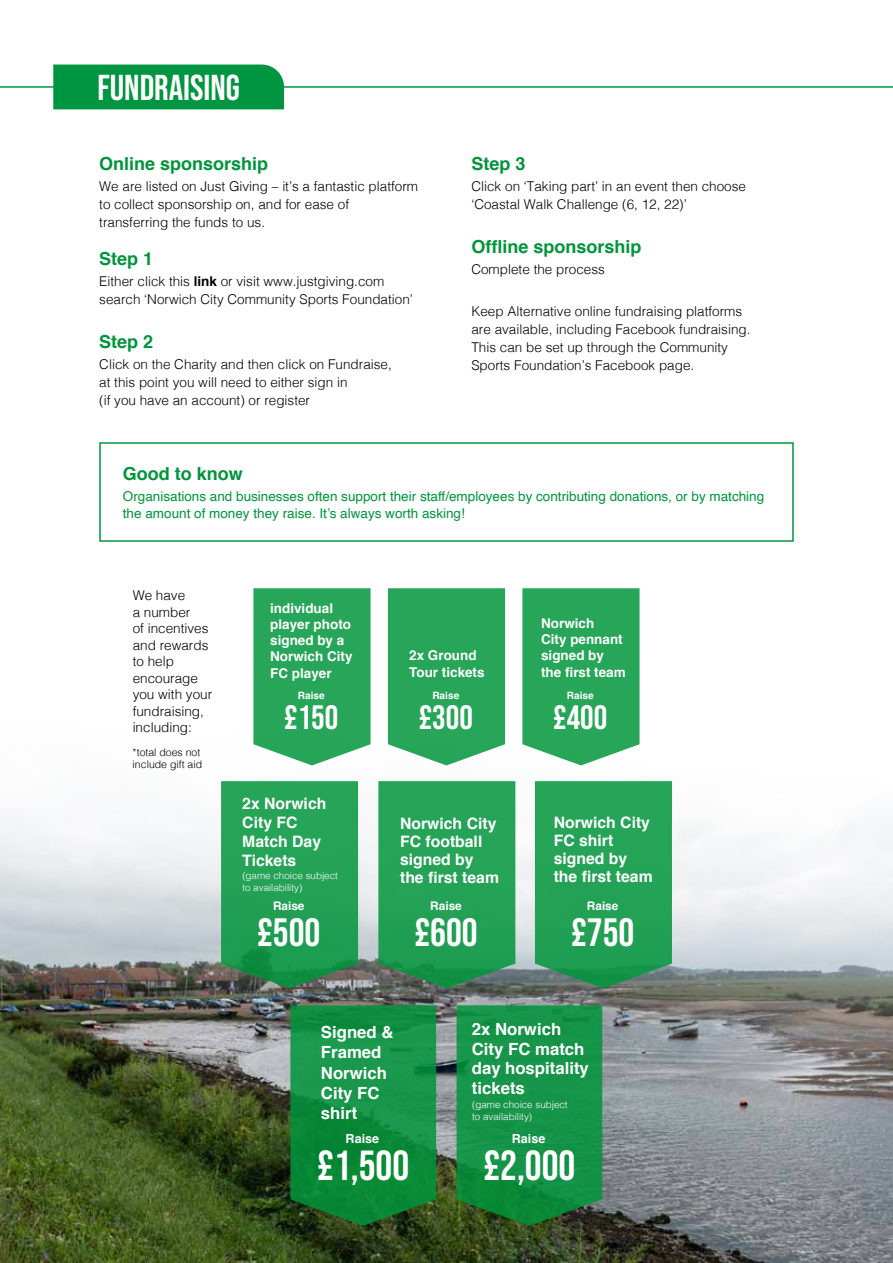
<style>
.page{position:relative;width:893px;height:1263px;background:#fff}
.page>*{position:absolute;margin:0;border:0;box-sizing:border-box;transform-origin:0 0}
.t1{font:42px "Bebas Neue";color:#fff}
.t2{font:39.6px "Bebas Neue";color:#fff}
.t3{font:36px "Bebas Neue";color:#fff}
.t4{font:33.75px "Bebas Neue";color:#fff}
.t5{font:700 18px "Helvetica";color:#00953b}
.t6{font:700 16.8px/20.1px "Helvetica";color:#fff}
.t7{font:700 15.75px/18px "Helvetica";color:#fff}
.t8{font:300 13.5px/18px "Helvetica";color:#000}
.t9{font:13.5px/16.5px "Helvetica";color:#00953b}
.t10{font:700 13.5px/16.2px "Helvetica";color:#fff}
.t11{font:700 12.6px "Helvetica";color:#fff}
.t12{font:700 11.85px "Helvetica";color:#fff}
.t13{font:300 10.5px/12px "Helvetica";color:#000}
.t14{font:700 10.05px "Helvetica";color:#fff}
.t15{font:300 9.75px/11.9px "Helvetica";color:#fff}
.s1{font-weight:700}
</style>
<div class="page">
<img style="left:0;top:719px;width:893px;height:544px">
<svg style="left:253px;top:588px;width:118px;height:177px;background:#35aa62"></svg>
<div style="left:388px;top:588px;width:117px;height:177px;background:#27a558"></div>
<svg style="left:522px;top:588px;width:118px;height:177px;background:#35aa62"></svg>
<svg style="left:290px;top:1005px;width:146px;height:221px;background:#12893e"></svg>
<svg style="left:457px;top:1005px;width:145px;height:221px;background:#168d44"></svg>
<hr style="left:0;top:86px;width:893px;height:2px;background:#009641">
<div style="left:53px;top:65px;width:231px;height:44px;background:#009641"></div>
<svg style="left:221px;top:781px;width:137px;height:207px;background:#259c55"></svg>
<svg style="left:378px;top:781px;width:137px;height:207px;background:#269d56"></svg>
<svg style="left:535px;top:781px;width:137px;height:207px;background:#279e57"></svg>
<h3 class="t3" style="left:97px;top:68px;width:144px">FUNDRAISING</h3>
<h3 class="t5" style="left:99px;top:149px;width:171px">Online sponsorship</h3>
<p class="t8" style="left:99px;top:177px;width:320px">We are listed on Just Giving – it’s a fantastic platform to collect sponsorship on, and for ease of transferring the funds to us.</p>
<h3 class="t5" style="left:99px;top:245px;width:56px">Step 1</h3>
<p class="t8" style="left:99px;top:272px;width:315px">Either click this <span class="s1">link</span> or visit www.justgiving.com search ‘Norwich City Community Sports Foundation’</p>
<h3 class="t5" style="left:99px;top:327px;width:56px">Step 2</h3>
<p class="t8" style="left:99px;top:354px;width:294px">Click on the Charity and then click on Fundraise, at this point you will need to either sign in<br>(if you have an account) or register</p>
<h3 class="t5" style="left:471px;top:149px;width:56px">Step 3</h3>
<p class="t8" style="left:471px;top:177px;width:276px">Click on ‘Taking part’ in an event then choose ‘Coastal Walk Challenge (6, 12, 22)’</p>
<h3 class="t5" style="left:471px;top:232px;width:172px">Offline sponsorship</h3>
<p class="t8" style="left:471px;top:259px;width:135px">Complete the process</p>
<p class="t8" style="left:471px;top:301px;width:281px">Keep Alternative online fundraising platforms are available, including Facebook fundraising.<br>This can be set up through the Community Sports Foundation’s Facebook page.</p>
<h3 class="t5" style="left:123px;top:459px;width:122px">Good to know</h3>
<p class="t9" style="left:123px;top:488px;width:643px">Organisations and businesses often support their staff/employees by contributing donations, or by matching the amount of money they raise. It’s always worth asking!</p>
<p class="t8" style="left:133px;top:586px;width:81px;line-height:16.5px">We have<br>a number<br>of incentives and rewards to help encourage you with your fundraising, including:</p>
<p class="t13" style="left:133px;top:746px;width:71px">*total does not include gift aid</p>
<p class="t10" style="left:270px;top:600px;width:84px">individual player photo signed by a<br>Norwich City<br>FC player</p>
<p class="t14" style="left:298px;top:687px;width:28px">Raise</p>
<h3 class="t4" style="left:284px;top:698px;width:56px">£150</h3>
<p class="t7" style="left:242px;top:794px;width:86px;line-height:18.9px">2x Norwich<br>City FC<br>Match Day<br>Tickets</p>
<p class="t15" style="left:242px;top:869px;width:97px">(game choice subject to availability)</p>
<p class="t12" style="left:273px;top:897px;width:33px">Raise</p>
<h2 class="t2" style="left:257px;top:909px;width:65px">£500</h2>
<p class="t10" style="left:409px;top:648px;width:77px">2x Ground<br>Tour tickets</p>
<p class="t10" style="left:541px;top:615px;width:86px">Norwich<br>City pennant signed by the first team</p>
<p class="t14" style="left:432px;top:687px;width:28px">Raise</p>
<p class="t14" style="left:567px;top:687px;width:28px">Raise</p>
<h3 class="t4" style="left:419px;top:698px;width:56px">£300</h3>
<h3 class="t4" style="left:553px;top:698px;width:56px">£400</h3>
<p class="t7" style="left:400px;top:815px;width:100px">Norwich City<br>FC football signed by the first team</p>
<p class="t7" style="left:554px;top:814px;width:100px">Norwich City<br>FC shirt signed by the first team</p>
<p class="t12" style="left:430px;top:897px;width:33px">Raise</p>
<p class="t12" style="left:587px;top:897px;width:33px">Raise</p>
<h2 class="t2" style="left:414px;top:909px;width:65px">£600</h2>
<h2 class="t2" style="left:571px;top:909px;width:65px">£750</h2>
<p class="t6" style="left:321px;top:1022px;width:74px">Signed &amp;<br>Framed<br>Norwich<br>City FC shirt</p>
<p class="t6" style="left:472px;top:1020px;width:119px;line-height:19.5px">2x Norwich<br>City FC match day hospitality tickets</p>
<p class="t15" style="left:472px;top:1098px;width:97px">(game choice subject to availability)</p>
<p class="t11" style="left:346px;top:1128px;width:35px">Raise</p>
<p class="t11" style="left:512px;top:1128px;width:35px">Raise</p>
<h1 class="t1" style="left:317px;top:1142px;width:94px">£1,500</h1>
<h1 class="t1" style="left:483px;top:1142px;width:94px">£2,000</h1>
</div>
